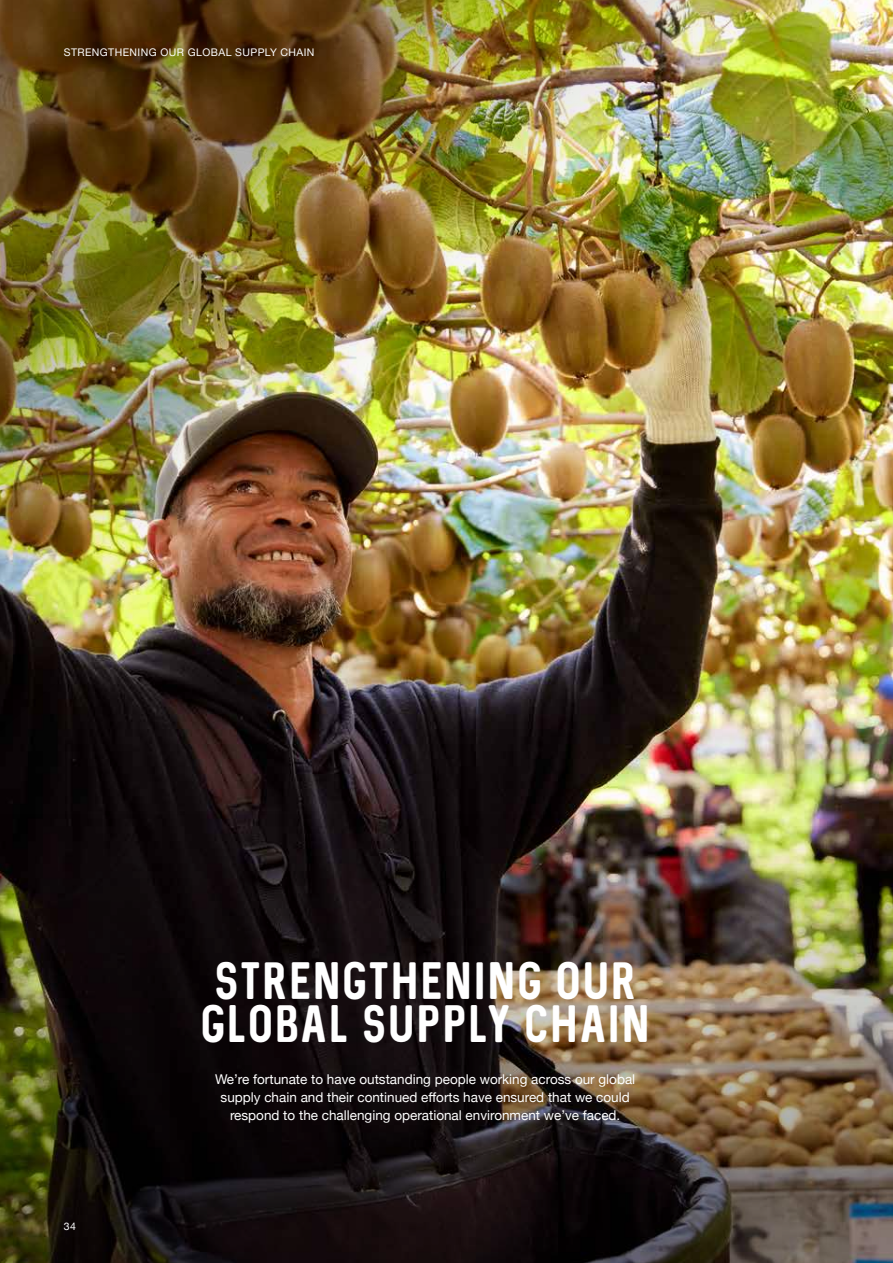
<style>
.page{position:relative;width:893px;height:1263px;background:#fff}
.page>*{position:absolute;margin:0;border:0;box-sizing:border-box;transform-origin:0 0}
.t1{font:42px/43.5px "Sequel Neue";letter-spacing:.03em;color:#fff;text-align:center;scale:.95 1}
.t2{font:13.5px/18px "Helvetica Neue";color:#fff;text-align:center}
.t3{font:10.5px "Helvetica Neue";letter-spacing:.04em;color:#fff}
</style>
<div class="page">
<img style="left:0;top:0;width:893px;height:557px">
<img style="left:0;top:557px;width:893px;height:706px">
<p class="t3" style="left:64px;top:45px;width:252px">STRENGTHENING OUR GLOBAL SUPPLY CHAIN</p>
<p class="t3" style="left:64px;top:1219px;width:14px">34</p>
<h1 class="t1" style="left:200px;top:959px;width:475px">STRENGTHENING OUR<br>GLOBAL SUPPLY CHAIN</h1>
<p class="t2" style="left:215px;top:1071px;width:422px">We’re fortunate to have outstanding people working across our global supply chain and their continued efforts have ensured that we could respond to the challenging operational environment we’ve faced.</p>
</div>
